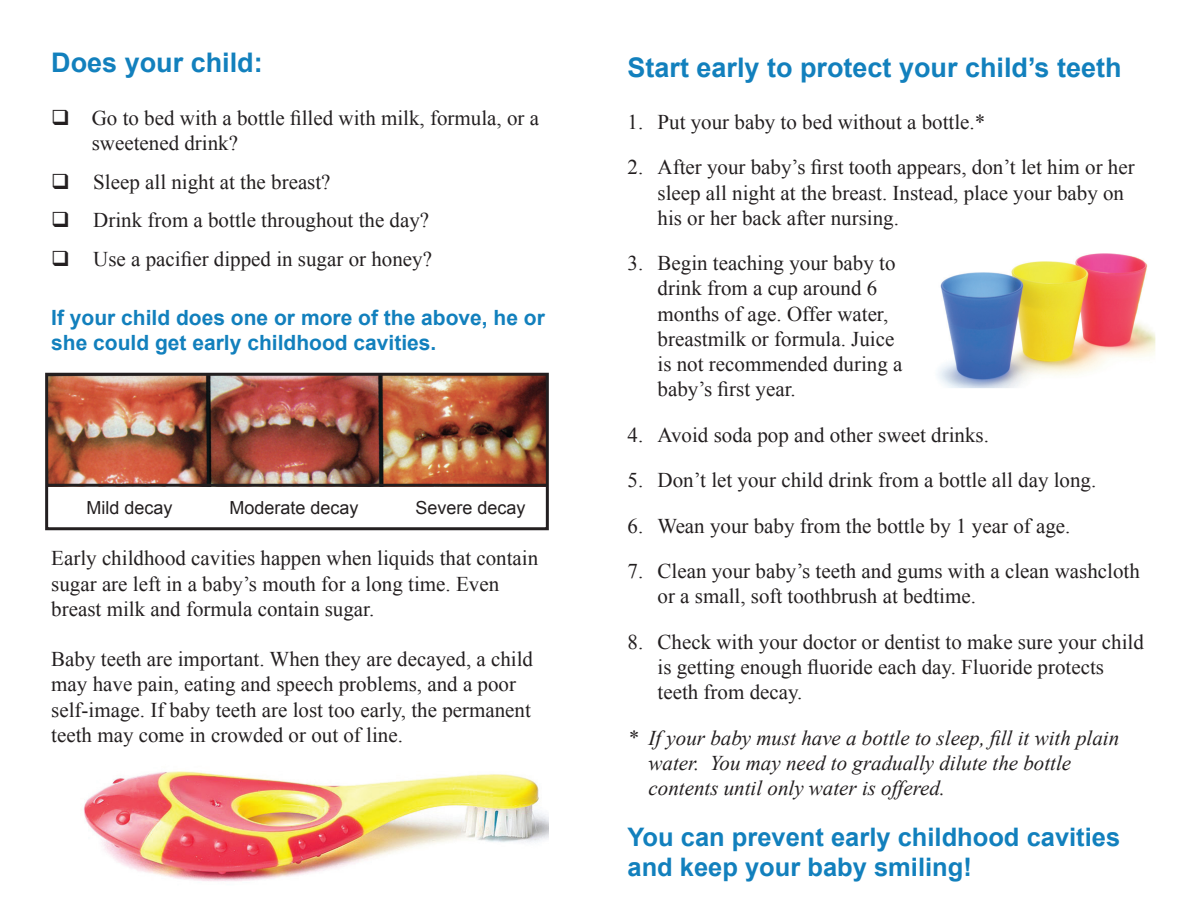
<style>
.page{position:relative;width:1188px;height:918px;background:#fff}
.page>*{position:absolute;margin:0;border:0;box-sizing:border-box;transform-origin:0 0}
.t1{font:700 27px "Arial";color:#1280bd}
.t2{font:700 25.5px/30.6px "Arial";color:#1280bd}
.t3{font:21px/25.2px "Times New Roman";color:#231f20}
.t4{font:italic 21px/25.2px "Times New Roman";color:#231f20}
.t5{font:700 21px/25.2px "Arial";color:#1280bd}
.t6{font:18px "Arial";color:#231f20}
</style>
<div class="page">
<img style="left:937px;top:253px;width:218px;height:135px">
<img style="left:49px;top:377px;width:496px;height:107px">
<div style="left:45px;top:373px;width:504px;height:157px;border:3px solid #231f20"></div>
<hr style="left:46px;top:484px;width:502px;height:3px;background:#231f20">
<img style="left:83px;top:771px;width:466px;height:110px">
<p class="t1" style="left:51px;top:45px;width:213px">Does your child:</p>
<p class="t3" style="left:92px;top:105px;width:449px;text-indent:-41px">❑ Go to bed with a bottle filled with milk, formula, or a sweetened drink?</p>
<p class="t3" style="left:51px;top:169px;width:281px">❑ Sleep all night at the breast?</p>
<p class="t3" style="left:51px;top:207px;width:379px">❑ Drink from a bottle throughout the day?</p>
<p class="t3" style="left:51px;top:246px;width:382px">❑ Use a pacifier dipped in sugar or honey?</p>
<p class="t5" style="left:51px;top:306px;width:495px">If your child does one or more of the above, he or she could get early childhood cavities.</p>
<p class="t6" style="left:87px;top:496px;width:88px">Mild decay</p>
<p class="t6" style="left:230px;top:496px;width:131px">Moderate decay</p>
<p class="t6" style="left:416px;top:496px;width:112px">Severe decay</p>
<p class="t3" style="left:51px;top:545px;width:489px">Early childhood cavities happen when liquids that contain sugar are left in a baby’s mouth for a long time. Even breast milk and formula contain sugar.</p>
<p class="t3" style="left:51px;top:646px;width:483px">Baby teeth are important. When they are decayed, a child may have pain, eating and speech problems, and a poor self-image. If baby teeth are lost too early, the permanent teeth may come in crowded or out of line.</p>
<p class="t1" style="left:628px;top:49px;width:496px">Start early to protect your child’s teeth</p>
<p class="t3" style="left:628px;top:109px;width:359px">1. Put your baby to bed without a bottle.*</p>
<p class="t3" style="left:658px;top:154px;width:479px;text-indent:-30px">2. After your baby’s first tooth appears, don’t let him or her sleep all night at the breast. Instead, place your baby on his or her back after nursing.</p>
<p class="t3" style="left:658px;top:250px;width:246px;text-indent:-30px">3. Begin teaching your baby to drink from a cup around 6 months of age. Offer water, breastmilk or formula. Juice is not recommended during a baby’s first year.</p>
<p class="t3" style="left:628px;top:422px;width:363px">4. Avoid soda pop and other sweet drinks.</p>
<p class="t3" style="left:628px;top:467px;width:470px">5. Don’t let your child drink from a bottle all day long.</p>
<p class="t3" style="left:628px;top:513px;width:444px">6. Wean your baby from the bottle by 1 year of age.</p>
<p class="t3" style="left:658px;top:558px;width:484px;text-indent:-30px">7. Clean your baby’s teeth and gums with a clean washcloth or a small, soft toothbrush at bedtime.</p>
<p class="t3" style="left:658px;top:629px;width:488px;text-indent:-30px">8. Check with your doctor or dentist to make sure your child is getting enough fluoride each day. Fluoride protects teeth from decay.</p>
<p class="t4" style="left:649px;top:724px;width:472px;text-indent:-21px">* If your baby must have a bottle to sleep, fill it with plain water. You may need to gradually dilute the bottle contents until only water is offered.</p>
<p class="t2" style="left:628px;top:822px;width:494px">You can prevent early childhood cavities and keep your baby smiling!</p>
</div>
